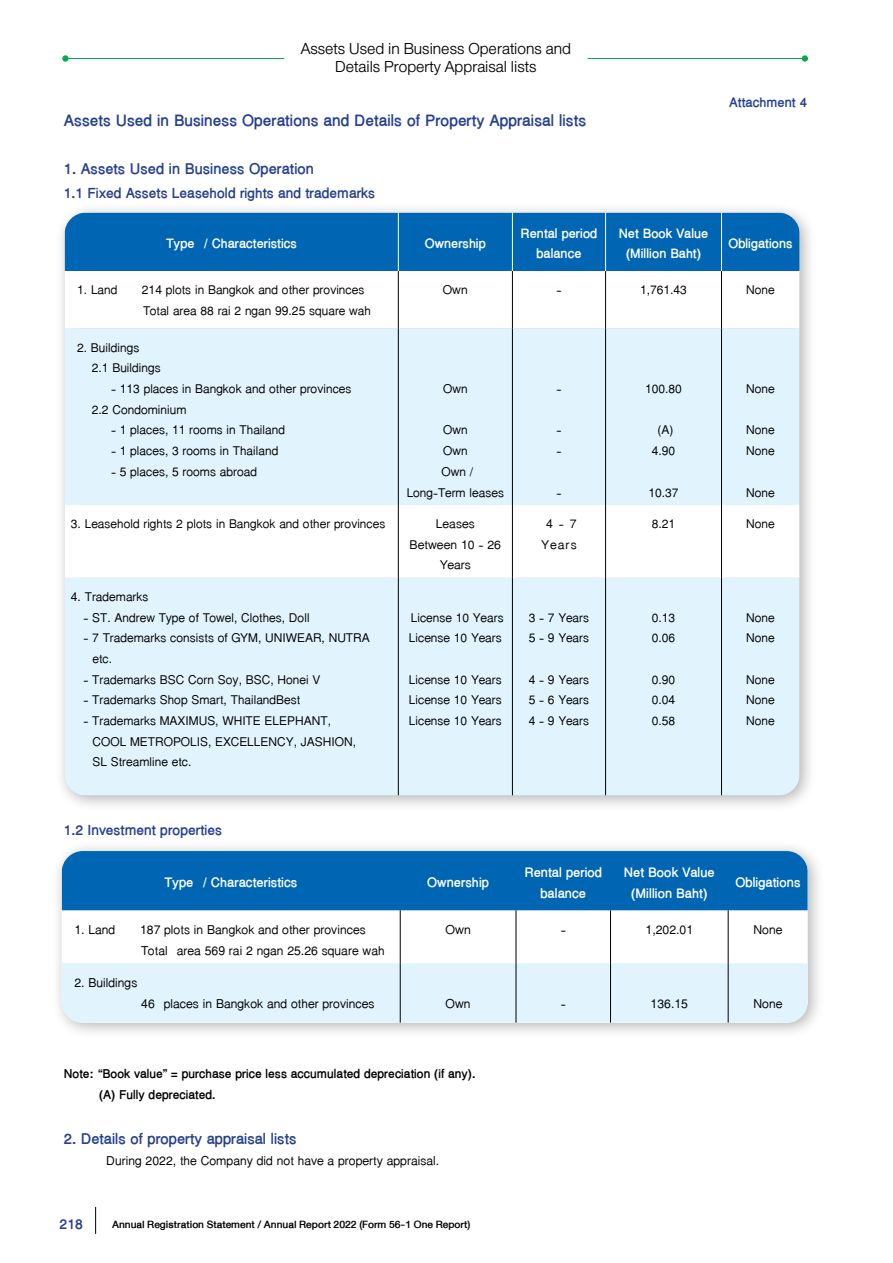
<style>
.page{position:relative;width:893px;height:1263px;background:#fff}
.page>*{position:absolute;margin:0;border:0;box-sizing:border-box;transform-origin:0 0}
.t1{font:700 27px "DB Thai Text X";color:#25408f}
.t2{font:700 25.5px "DB Thai Text X";color:#25408f}
.t3{font:700 24px "DB Thai Text X";color:#25408f}
.t4{font:700 22.5px/21px "DB Thai Text X";color:#fff;text-align:center}
.t5{font:22.5px/18px "DB Helvethaica X 45 Li";color:#000;text-align:center}
.t6{font:700 22.5px "DB Thai Text X";color:#25408f}
.t7{font:700 22.2px/20.7px "DB Thai Text X";color:#fff;text-align:center}
.t8{font:21px/21px "DB Thai Text X";color:#000}
.t9{font:700 21px/21px "DB Thai Text X";color:#000}
.t10{font:20.7px/20.7px "DB Thai Text X";color:#000}
.t11{font:15px "DB Helvethaica X 65 Med";color:#000}
.s1{font-family:"DB Thai Text X";font-weight:700;font-size:24px;color:#25408f}
</style>
<div class="page">
<svg style="left:95px;top:1207px;width:1px;height:27px"></svg>
<svg style="left:62px;top:55px;width:7px;height:7px"></svg>
<hr style="left:67px;top:58px;width:217px;height:1px;background:#00ac4e">
<div style="left:802px;top:55px;width:6px;height:7px;background:#00ac4e;border-radius:50%"></div>
<hr style="left:588px;top:58px;width:216px;height:1px;background:#00ac4e">
<div style="left:54px;top:202px;width:763px;height:610px;background:#000;opacity:.3"></div>
<svg style="left:65px;top:213px;width:735px;height:116px"></svg>
<div style="left:65px;top:329px;width:735px;height:466px;background:#e1f4fd"></div>
<svg style="left:65px;top:505px;width:735px;height:73px"></svg>
<hr style="left:398px;top:505px;width:1px;height:73px;background:#000">
<hr style="left:512px;top:505px;width:1px;height:73px;background:#000">
<hr style="left:605px;top:505px;width:1px;height:73px;background:#000">
<hr style="left:721px;top:505px;width:1px;height:73px;background:#000">
<hr style="left:398px;top:213px;width:1px;height:58px;background:#fff">
<hr style="left:512px;top:213px;width:1px;height:58px;background:#fff">
<hr style="left:605px;top:213px;width:1px;height:58px;background:#fff">
<hr style="left:721px;top:213px;width:1px;height:58px;background:#fff">
<hr style="left:398px;top:329px;width:1px;height:176px;background:#000">
<hr style="left:512px;top:329px;width:1px;height:176px;background:#000">
<hr style="left:605px;top:329px;width:1px;height:176px;background:#000">
<hr style="left:721px;top:329px;width:1px;height:176px;background:#000">
<hr style="left:398px;top:271px;width:1px;height:58px;background:#000">
<hr style="left:512px;top:271px;width:1px;height:58px;background:#000">
<hr style="left:605px;top:271px;width:1px;height:58px;background:#000">
<hr style="left:721px;top:271px;width:1px;height:58px;background:#000">
<hr style="left:398px;top:578px;width:1px;height:217px;background:#000">
<hr style="left:512px;top:578px;width:1px;height:217px;background:#000">
<hr style="left:605px;top:578px;width:1px;height:217px;background:#000">
<hr style="left:721px;top:578px;width:1px;height:217px;background:#000">
<div style="left:51px;top:840px;width:774px;height:200px;background:#000;opacity:.3"></div>
<div style="left:62px;top:851px;width:746px;height:172px;background:#fff;border-radius:21px"></div>
<div style="left:62px;top:851px;width:746px;height:59px;background:#0066b3"></div>
<div style="left:62px;top:963px;width:746px;height:60px;background:#e1f4fd"></div>
<hr style="left:400px;top:910px;width:1px;height:53px;background:#000">
<hr style="left:516px;top:910px;width:1px;height:53px;background:#000">
<hr style="left:610px;top:910px;width:1px;height:53px;background:#000">
<hr style="left:728px;top:910px;width:1px;height:53px;background:#000">
<hr style="left:400px;top:963px;width:1px;height:60px;background:#000">
<hr style="left:516px;top:963px;width:1px;height:60px;background:#000">
<hr style="left:610px;top:963px;width:1px;height:60px;background:#000">
<hr style="left:728px;top:963px;width:1px;height:60px;background:#000">
<p class="t5" style="left:301px;top:40px;width:272px">Assets Used in Business Operations and<br>Details Property Appraisal lists</p>
<h1 class="t1" style="left:64px;top:106px;width:524px">Assets Used in Business Operations and Details of Property Appraisal lists</h1>
<p class="t2" style="left:64px;top:155px;width:252px">1. Assets Used in Business Operation</p>
<p class="t3" style="left:64px;top:180px;width:313px">1.1 Fixed Assets Leasehold rights and trademarks</p>
<p class="t6" style="left:729px;top:90px;width:80px">Attachment 4</p>
<p class="t7" style="left:166px;top:234px;width:132px">Type / Characteristics</p>
<p class="t7" style="left:425px;top:234px;width:62px">Ownership</p>
<p class="t7" style="left:521px;top:223px;width:78px">Rental period balance</p>
<p class="t7" style="left:619px;top:223px;width:91px">Net Book Value (Million Baht)</p>
<p class="t7" style="left:728px;top:234px;width:66px">Obligations</p>
<p class="t10" style="left:143px;top:280px;width:230px;text-indent:-66px">1. Land 214 plots in Bangkok and other provinces<br>Total area 88 rai 2 ngan 99.25 square wah</p>
<p class="t10" style="left:443px;top:280px;width:27px">Own</p>
<p class="t10" style="left:556px;top:280px;width:7px">-</p>
<p class="t10" style="left:640px;top:280px;width:48px">1,761.43</p>
<p class="t10" style="left:746px;top:280px;width:30px">None</p>
<p class="t10" style="left:92px;top:338px;width:70px;text-indent:-15px">2. Buildings<br>2.1 Buildings</p>
<p class="t10" style="left:92px;top:379px;width:261px;text-indent:19px">- 113 places in Bangkok and other provinces<br>2.2 Condominium</p>
<p class="t10" style="left:111px;top:421px;width:175px">- 1 places, 11 rooms in Thailand</p>
<p class="t10" style="left:111px;top:441px;width:169px">- 1 places, 3 rooms in Thailand</p>
<p class="t10" style="left:111px;top:462px;width:147px">- 5 places, 5 rooms abroad</p>
<p class="t10" style="left:443px;top:369px;width:26px;line-height:41.4px">Own<br>Own</p>
<p class="t10" style="left:407px;top:441px;width:99px;text-align:center">Own<br>Own /<br>Long-Term leases</p>
<p class="t10" style="left:746px;top:369px;width:30px;line-height:41.4px">None<br>None</p>
<p class="t10" style="left:746px;top:431px;width:30px;line-height:41.4px">None<br>None</p>
<p class="t10" style="left:645px;top:369px;width:38px;line-height:41.4px;text-align:center">100.80 (A)</p>
<p class="t10" style="left:648px;top:431px;width:32px;line-height:41.4px">4.90<br>10.37</p>
<p class="t10" style="left:556px;top:369px;width:7px;line-height:41.4px">- -</p>
<p class="t10" style="left:556px;top:431px;width:7px;line-height:41.4px">- -</p>
<p class="t10" style="left:71px;top:514px;width:316px">3. Leasehold rights 2 plots in Bangkok and other provinces</p>
<p class="t10" style="left:410px;top:514px;width:93px;text-align:center">Leases<br>Between 10 - 26<br>Years</p>
<p class="t10" style="left:541px;top:514px;width:37px">4 - 7<br>Years</p>
<p class="t10" style="left:652px;top:514px;width:25px">8.21</p>
<p class="t10" style="left:746px;top:514px;width:30px">None</p>
<p class="t10" style="left:71px;top:587px;width:79px">4. Trademarks</p>
<p class="t10" style="left:83px;top:608px;width:228px">- ST. Andrew Type of Towel, Clothes, Doll</p>
<p class="t10" style="left:92px;top:628px;width:279px;text-indent:-9px">- 7 Trademarks consists of GYM, UNIWEAR, NUTRA etc.</p>
<p class="t10" style="left:83px;top:670px;width:239px">- Trademarks BSC Corn Soy, BSC, Honei V</p>
<p class="t10" style="left:83px;top:690px;width:218px">- Trademarks Shop Smart, ThailandBest</p>
<p class="t10" style="left:92px;top:711px;width:265px;text-indent:-9px">- Trademarks MAXIMUS, WHITE ELEPHANT,<br>COOL METROPOLIS, EXCELLENCY, JASHION,<br>SL Streamline etc.</p>
<p class="t10" style="left:409px;top:608px;width:96px">License 10 Years<br>License 10 Years</p>
<p class="t10" style="left:409px;top:670px;width:94px;text-align:justify">License 10 Years License 10 Years License 10 Years</p>
<p class="t10" style="left:529px;top:608px;width:62px">3 - 7 Years<br>5 - 9 Years</p>
<p class="t10" style="left:529px;top:670px;width:62px;text-align:justify">4 - 9 Years 5 - 6 Years 4 - 9 Years</p>
<p class="t10" style="left:746px;top:608px;width:30px">None<br>None</p>
<p class="t10" style="left:746px;top:670px;width:30px;text-align:justify">None None None</p>
<p class="t10" style="left:652px;top:608px;width:25px">0.13<br>0.06</p>
<p class="t10" style="left:652px;top:670px;width:25px;text-align:justify">0.90<br>0.04<br>0.58</p>
<p class="t3" style="left:64px;top:817px;width:160px">1.2 Investment properties</p>
<p class="t4" style="left:165px;top:872px;width:134px">Type / Characteristics</p>
<p class="t4" style="left:427px;top:872px;width:63px">Ownership</p>
<p class="t4" style="left:524px;top:862px;width:79px">Rental period balance</p>
<p class="t4" style="left:624px;top:862px;width:93px">Net Book Value (Million Baht)</p>
<p class="t4" style="left:735px;top:872px;width:67px">Obligations</p>
<p class="t8" style="left:141px;top:920px;width:245px;text-indent:-67px">1. Land 187 plots in Bangkok and other provinces<br>Total area 569 rai 2 ngan 25.26 square wah</p>
<p class="t8" style="left:445px;top:920px;width:27px">Own</p>
<p class="t8" style="left:561px;top:920px;width:7px">-</p>
<p class="t8" style="left:645px;top:920px;width:49px">1,202.01</p>
<p class="t8" style="left:753px;top:920px;width:31px">None</p>
<p class="t8" style="left:74px;top:972px;width:65px">2. Buildings</p>
<p class="t8" style="left:141px;top:993px;width:235px">46 places in Bangkok and other provinces</p>
<p class="t8" style="left:446px;top:993px;width:26px">Own</p>
<p class="t8" style="left:561px;top:993px;width:7px">-</p>
<p class="t8" style="left:651px;top:993px;width:39px">136.15</p>
<p class="t8" style="left:753px;top:993px;width:31px">None</p>
<p class="t9" style="left:99px;top:1063px;width:378px;text-indent:-35px">Note: “Book value” = purchase price less accumulated depreciation (if any). (A) Fully depreciated.</p>
<p class="t2" style="left:64px;top:1125px;width:234px">2. Details of property appraisal lists</p>
<p class="t8" style="left:106px;top:1151px;width:334px">During 2022, the Company did not have a property appraisal.</p>
<p class="t11" style="left:60px;top:1216px;width:412px"><span class="s1">218</span> Annual Registration Statement / Annual Report 2022 (Form 56-1 One Report)</p>
</div>
